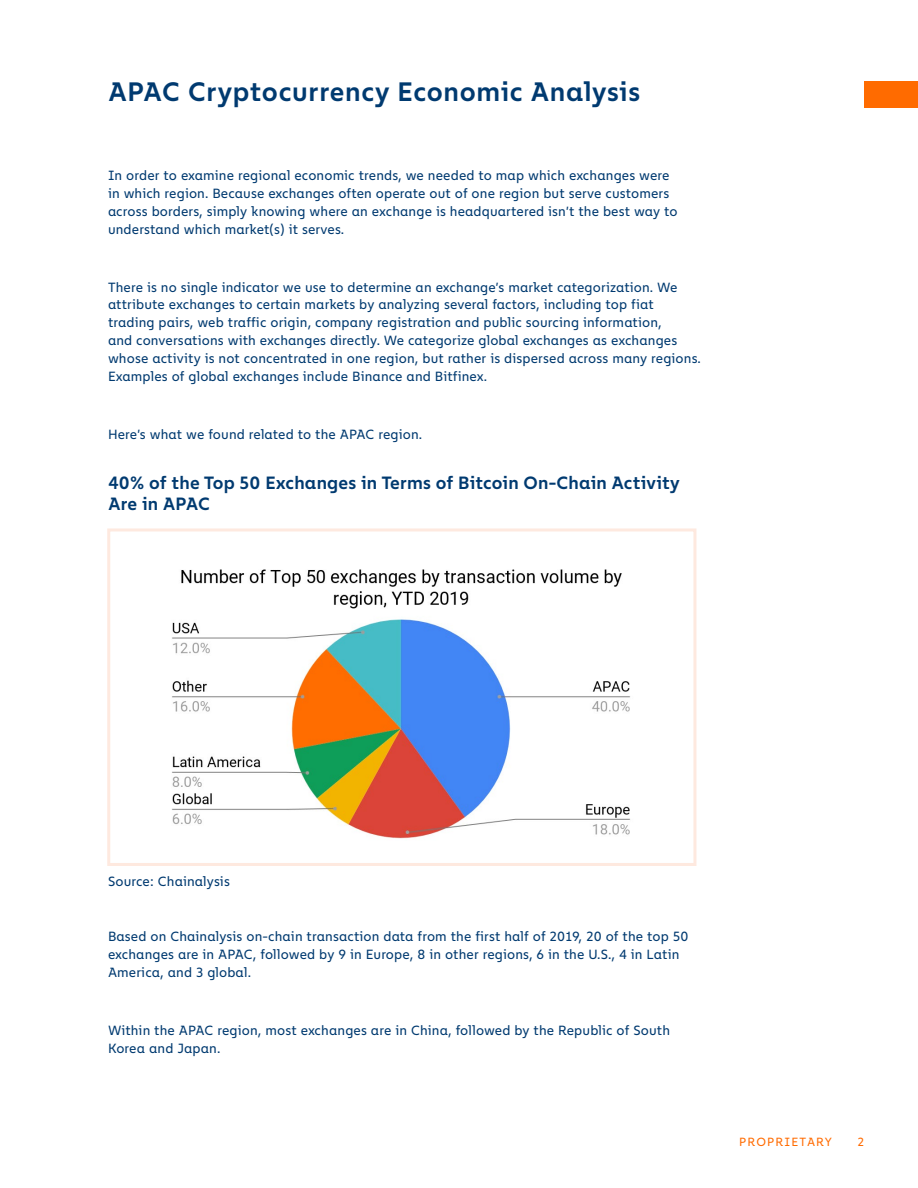
<style>
.page{position:relative;width:918px;height:1188px;background:#fff}
.page>*{position:absolute;margin:0;border:0;box-sizing:border-box;transform-origin:0 0}
.t1{font:700 27px "Chainalysis";letter-spacing:.025em;color:#003a70}
.t2{font:700 18px/21px "Chainalysis";letter-spacing:.01em;color:#003a70}
.t3{font:13.5px/18px "Chainalysis";letter-spacing:.01em;color:#003a70}
.t4{font:12px "Chainalysis";letter-spacing:.1em;color:#ff6b00}
</style>
<div class="page">
<div style="left:864px;top:81px;width:54px;height:27px;background:#ff6b00"></div>
<img style="left:172px;top:569px;width:458px;height:270px">
<div style="left:107px;top:528px;width:589px;height:338px;border:3px solid #fee9df"></div>
<h1 class="t1" style="left:108px;top:69px;width:534px">APAC Cryptocurrency Economic Analysis</h1>
<p class="t3" style="left:108px;top:165px;width:571px">In order to examine regional economic trends, we needed to map which exchanges were in which region. Because exchanges often operate out of one region but serve customers across borders, simply knowing where an exchange is headquartered isn’t the best way to understand which market(s) it serves.</p>
<p class="t3" style="left:108px;top:276px;width:594px">There is no single indicator we use to determine an exchange’s market categorization. We attribute exchanges to certain markets by analyzing several factors, including top fiat trading pairs, web traffic origin, company registration and public sourcing information,<br>and conversations with exchanges directly. We categorize global exchanges as exchanges whose activity is not concentrated in one region, but rather is dispersed across many regions.<br>Examples of global exchanges include Binance and Bitfinex.</p>
<p class="t3" style="left:108px;top:424px;width:316px">Here’s what we found related to the APAC region.</p>
<h2 class="t2" style="left:108px;top:470px;width:573px">40% of the Top 50 Exchanges in Terms of Bitcoin On-Chain Activity<br>Are in APAC</h2>
<p class="t3" style="left:108px;top:870px;width:123px">Source: Chainalysis</p>
<p class="t3" style="left:108px;top:926px;width:582px">Based on Chainalysis on-chain transaction data from the first half of 2019, 20 of the top 50 exchanges are in APAC, followed by 9 in Europe, 8 in other regions, 6 in the U.S., 4 in Latin<br>America, and 3 global.</p>
<p class="t3" style="left:108px;top:1020px;width:564px">Within the APAC region, most exchanges are in China, followed by the Republic of South<br>Korea and Japan.</p>
<p class="t4" style="left:739px;top:1132px;width:94px">PROPRIETARY</p>
<p class="t4" style="left:857px;top:1132px;width:8px">2</p>
</div>
